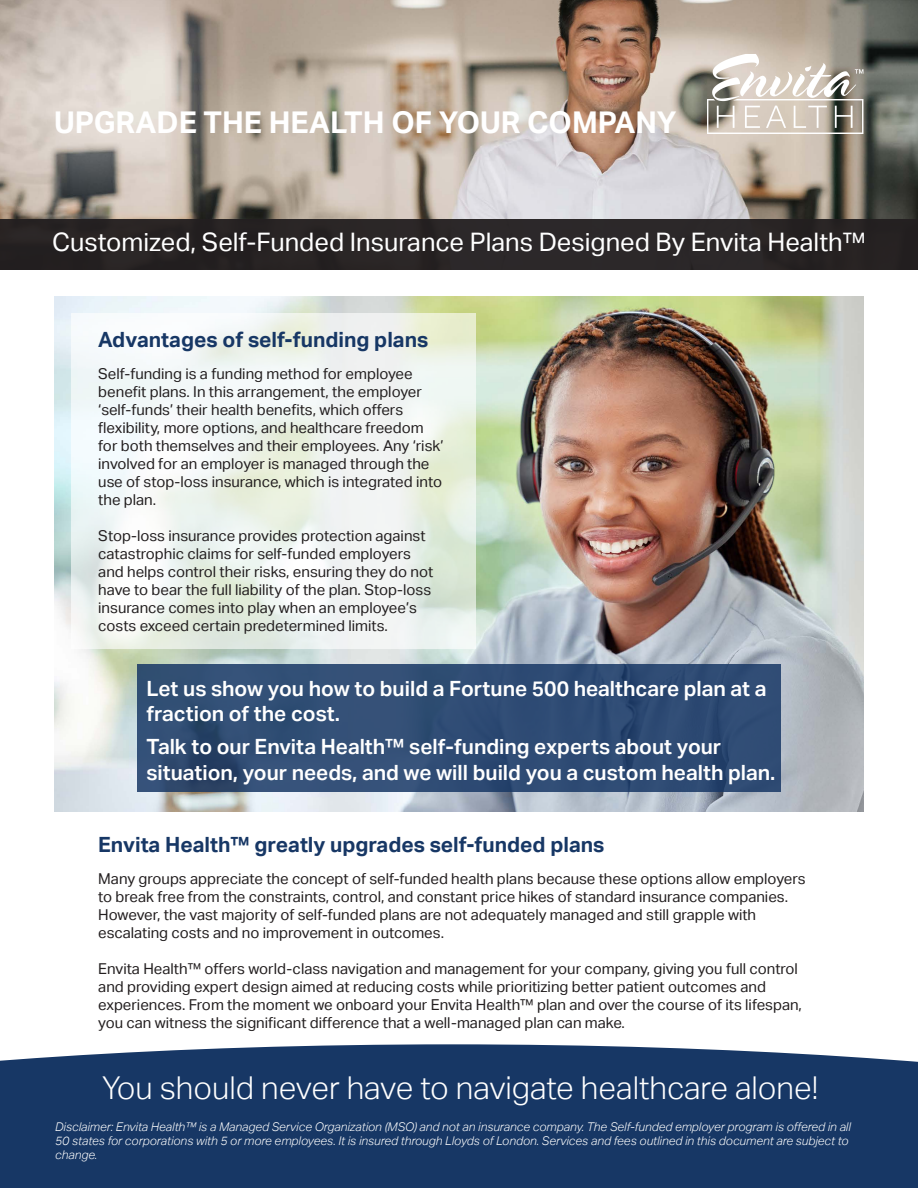
<style>
.page{position:relative;width:918px;height:1188px;background:#fff}
.page>*{position:absolute;margin:0;border:0;box-sizing:border-box;transform-origin:0 0}
.t1{font:300 31.5px "Aktiv Grotesk";color:#fff}
.t2{font:700 30px "Aktiv Grotesk";color:#fff}
.t3{font:25.5px "Aktiv Grotesk";color:#fff}
.t4{font:600 21px/25.2px "Aktiv Grotesk";color:#fff}
.t5{font:700 21px "Aktiv Grotesk";color:#173765}
.t6{font:15px/18px "Aktiv Grotesk";color:#231f20}
.t7{font:italic 300 12px/14.4px "Aktiv Grotesk";color:#fff}
</style>
<div class="page">
<img style="left:0;top:0;width:918px;height:219px">
<svg style="left:708px;top:54px;width:155px;height:79px"></svg>
<div style="left:0;top:219px;width:918px;height:51px;background:#2a2525"></div>
<img style="left:54px;top:296px;width:810px;height:515px">
<svg style="left:71px;top:313px;width:405px;height:336px;fill:#f0f4f2"></svg>
<div style="left:137px;top:664px;width:644px;height:128px;background:#304d75"></div>
<div style="left:0;top:1044px;width:918px;height:144px;background:#173765"></div>
<p class="t2" style="left:54px;top:105px;width:624px">UPGRADE THE HEALTH OF YOUR COMPANY</p>
<p class="t3" style="left:52px;top:227px;width:815px">Customized, Self-Funded Insurance Plans Designed By Envita Health™</p>
<p class="t5" style="left:98px;top:328px;width:332px">Advantages of self-funding plans</p>
<p class="t6" style="left:98px;top:364px;width:347px">Self-funding is a funding method for employee benefit plans. In this arrangement, the employer ‘self-funds’ their health benefits, which offers flexibility, more options, and healthcare freedom for both themselves and their employees. Any ‘risk’ involved for an employer is managed through the use of stop-loss insurance, which is integrated into the plan.</p>
<p class="t6" style="left:98px;top:526px;width:337px">Stop-loss insurance provides protection against catastrophic claims for self-funded employers and helps control their risks, ensuring they do not have to bear the full liability of the plan. Stop-loss insurance comes into play when an employee’s costs exceed certain predetermined limits.</p>
<p class="t4" style="left:146px;top:676px;width:622px">Let us show you how to build a Fortune 500 healthcare plan at a fraction of the cost.</p>
<p class="t4" style="left:146px;top:734px;width:630px">Talk to our Envita Health™ self-funding experts about your situation, your needs, and we will build you a custom health plan.</p>
<p class="t5" style="left:98px;top:833px;width:508px">Envita Health™ greatly upgrades self-funded plans</p>
<p class="t6" style="left:98px;top:870px;width:709px">Many groups appreciate the concept of self-funded health plans because these options allow employers to break free from the constraints, control, and constant price hikes of standard insurance companies.<br>However, the vast majority of self-funded plans are not adequately managed and still grapple with escalating costs and no improvement in outcomes.</p>
<p class="t6" style="left:98px;top:960px;width:705px">Envita Health™ offers world-class navigation and management for your company, giving you full control and providing expert design aimed at reducing costs while prioritizing better patient outcomes and experiences. From the moment we onboard your Envita Health™ plan and over the course of its lifespan, you can witness the significant difference that a well-managed plan can make.</p>
<p class="t1" style="left:102px;top:1070px;width:718px">You should never have to navigate healthcare alone!</p>
<p class="t7" style="left:55px;top:1119px;width:797px">Disclaimer: Envita Health™ is a Managed Service Organization (MSO) and not an insurance company. The Self-funded employer program is offered in all<br>50 states for corporations with 5 or more employees. It is insured through Lloyds of London. Services and fees outlined in this document are subject to change.</p>
</div>
